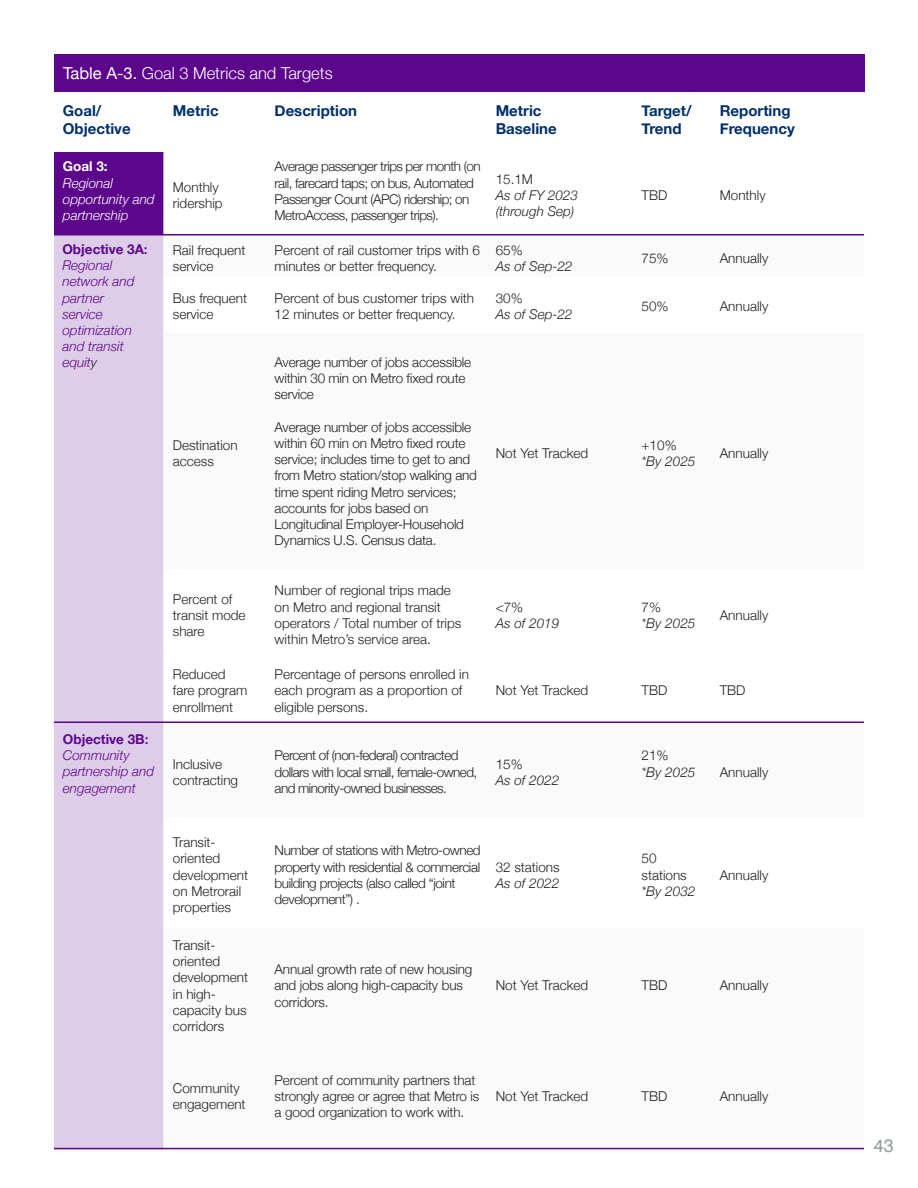
<style>
.page{position:relative;width:918px;height:1188px;background:#fff}
.page>*{position:absolute;margin:0;border:0;box-sizing:border-box;transform-origin:0 0}
.t1{font:18px "Helvetica";color:#919d9d}
.t2{font:300 16.5px "Helvetica Neue";color:#fff}
.t3{font:700 15px/18px "Helvetica Neue";color:#002f6c}
.t4{font:300 13.5px/16.2px "Helvetica Neue";letter-spacing:-.01em;color:#231f20}
.t5{font:300 13.5px/16.2px "Helvetica Neue";letter-spacing:-.04em;color:#231f20}
.t6{font:italic 300 13.5px/16.2px "Helvetica Neue";color:#5c068c}
.t7{font:300 13.5px/16.2px "Helvetica Neue";letter-spacing:-.03em;color:#231f20}
.t8{font:italic 300 13.5px "Helvetica Neue";color:#231f20}
.t9{font:italic 300 13.5px/16.2px "Helvetica Neue";color:#fff}
.s1{font-weight:400}
.s2{font-weight:700;font-style:normal}
.s3{font-weight:500;font-style:normal}
.s4{color:#231f20}
</style>
<div class="page">
<svg style="left:54px;top:91px;width:809px;height:1px"></svg>
<div style="left:54px;top:152px;width:110px;height:83px;background:#5c068c"></div>
<div style="left:54px;top:236px;width:109px;height:912px;background:#decde8"></div>
<hr style="left:163px;top:152px;width:1px;height:83px;background:#fff">
<div style="left:54px;top:54px;width:810px;height:37px;background:#5c068c"></div>
<hr style="left:54px;top:722px;width:810px;height:1px;background:#5c068c">
<hr style="left:54px;top:234px;width:810px;height:2px;background:#5c068c">
<hr style="left:54px;top:1148px;width:810px;height:1px;background:#5c068c">
<p class="t2" style="left:63px;top:59px;width:271px"><span class="s1">Table A-3.</span> Goal 3 Metrics and Targets</p>
<p class="t3" style="left:63px;top:102px;width:40px">Goal/</p>
<p class="t3" style="left:63px;top:120px;width:69px">Objective</p>
<p class="t9" style="left:63px;top:158px;width:52px"><span class="s2">Goal 3:<br></span>Regional</p>
<p class="t9" style="left:63px;top:190px;width:93px">opportunity and</p>
<p class="t9" style="left:63px;top:206px;width:67px">partnership</p>
<p class="t6" style="left:62px;top:240px;width:87px"><span class="s2">Objective 3A</span><span class="s3">:<br></span>Regional network and partner</p>
<p class="t6" style="left:62px;top:305px;width:71px">service optimization and transit equit<span class="s4">y</span></p>
<p class="t3" style="left:173px;top:102px;width:47px">Metric</p>
<p class="t3" style="left:275px;top:102px;width:84px">Description</p>
<p class="t3" style="left:496px;top:102px;width:47px">Metric</p>
<p class="t3" style="left:496px;top:120px;width:63px">Baseline</p>
<p class="t4" style="left:173px;top:178px;width:51px">Monthly ridership</p>
<p class="t5" style="left:275px;top:157px;width:208px">Average passenger trips per month (on rail, farecard taps; on bus, Automated Passenger Count (APC) ridership; on MetroAccess, passenger trips).</p>
<p class="t4" style="left:496px;top:170px;width:39px">15.1M</p>
<p class="t8" style="left:496px;top:185px;width:84px">As of FY 2023</p>
<p class="t8" style="left:496px;top:201px;width:80px">(through Sep)</p>
<p class="t4" style="left:173px;top:241px;width:74px">Rail frequent service</p>
<p class="t4" style="left:275px;top:241px;width:207px">Percent of rail customer trips with 6 minutes or better frequency.</p>
<p class="t4" style="left:496px;top:241px;width:29px">65%</p>
<p class="t8" style="left:496px;top:255px;width:78px">As of Sep-22</p>
<p class="t4" style="left:173px;top:289px;width:76px">Bus frequent service</p>
<p class="t4" style="left:275px;top:289px;width:201px">Percent of bus customer trips with<br>12 minutes or better frequency.</p>
<p class="t4" style="left:496px;top:289px;width:29px">30%</p>
<p class="t8" style="left:496px;top:304px;width:78px">As of Sep-22</p>
<p class="t4" style="left:173px;top:436px;width:66px">Destination access</p>
<p class="t4" style="left:275px;top:353px;width:198px">Average number of jobs accessible within 30 min on Metro fixed route service</p>
<p class="t4" style="left:275px;top:418px;width:204px">Average number of jobs accessible within 60 min on Metro fixed route service; includes time to get to and from Metro station/stop walking and time spent riding Metro services; accounts for jobs based on<br>Longitudinal Employer-Household<br>Dynamics U.S. Census data.</p>
<p class="t4" style="left:173px;top:590px;width:74px">Percent of transit mode share</p>
<p class="t4" style="left:275px;top:582px;width:188px">Number of regional trips made on Metro and regional transit operators / Total number of trips within Metro’s service area.</p>
<p class="t4" style="left:496px;top:444px;width:94px">Not Yet Tracked</p>
<p class="t4" style="left:496px;top:598px;width:29px">&lt;7%</p>
<p class="t8" style="left:496px;top:612px;width:65px">As of 2019</p>
<p class="t3" style="left:642px;top:102px;width:52px">Target/<br>Trend</p>
<p class="t3" style="left:720px;top:102px;width:77px">Reporting<br>Frequency</p>
<p class="t4" style="left:642px;top:186px;width:27px">TBD</p>
<p class="t4" style="left:720px;top:186px;width:47px">Monthly</p>
<p class="t4" style="left:642px;top:249px;width:29px">75%</p>
<p class="t4" style="left:720px;top:249px;width:50px">Annually</p>
<p class="t4" style="left:642px;top:297px;width:29px">50%</p>
<p class="t4" style="left:720px;top:297px;width:50px">Annually</p>
<p class="t4" style="left:642px;top:436px;width:37px">+10%</p>
<p class="t8" style="left:642px;top:450px;width:55px">*By 2025</p>
<p class="t4" style="left:720px;top:444px;width:50px">Annually</p>
<p class="t4" style="left:642px;top:598px;width:21px">7%</p>
<p class="t8" style="left:642px;top:612px;width:55px">*By 2025</p>
<p class="t4" style="left:720px;top:606px;width:50px">Annually</p>
<p class="t6" style="left:63px;top:730px;width:93px"><span class="s2">Objective 3B</span><span class="s3">:<br></span>Community partnership and engagement</p>
<p class="t4" style="left:173px;top:665px;width:76px">Reduced fare program enrollment</p>
<p class="t4" style="left:275px;top:665px;width:196px">Percentage of persons enrolled in each program as a proportion of eligible persons.</p>
<p class="t4" style="left:496px;top:682px;width:94px">Not Yet Tracked</p>
<p class="t4" style="left:642px;top:682px;width:27px">TBD</p>
<p class="t4" style="left:720px;top:682px;width:27px">TBD</p>
<p class="t4" style="left:173px;top:755px;width:67px">Inclusive contracting</p>
<p class="t5" style="left:275px;top:747px;width:204px">Percent of (non-federal) contracted dollars with local small, female-owned, and minority-owned businesses.</p>
<p class="t4" style="left:496px;top:755px;width:29px">15%</p>
<p class="t8" style="left:496px;top:769px;width:65px">As of 2022</p>
<p class="t4" style="left:173px;top:833px;width:77px">Transit&shy;oriented development on Metrorail properties</p>
<p class="t7" style="left:275px;top:841px;width:208px">Number of stations with Metro-owned property with residential &amp; commercial building projects (also called “joint development”) .</p>
<p class="t4" style="left:496px;top:858px;width:66px">32 stations</p>
<p class="t8" style="left:496px;top:872px;width:65px">As of 2022</p>
<p class="t4" style="left:642px;top:747px;width:29px">21%</p>
<p class="t8" style="left:642px;top:761px;width:55px">*By 2025</p>
<p class="t4" style="left:720px;top:763px;width:50px">Annually</p>
<p class="t4" style="left:642px;top:850px;width:17px">50</p>
<p class="t4" style="left:642px;top:866px;width:47px">stations</p>
<p class="t8" style="left:642px;top:880px;width:55px">*By 2032</p>
<p class="t4" style="left:720px;top:866px;width:50px">Annually</p>
<p class="t4" style="left:173px;top:936px;width:77px">Transit&shy;oriented development in high&shy;capacity bus corridors</p>
<p class="t4" style="left:275px;top:960px;width:199px">Annual growth rate of new housing and jobs along high-capacity bus corridors.</p>
<p class="t4" style="left:496px;top:977px;width:94px">Not Yet Tracked</p>
<p class="t4" style="left:642px;top:977px;width:27px">TBD</p>
<p class="t4" style="left:720px;top:977px;width:50px">Annually</p>
<p class="t4" style="left:173px;top:1079px;width:74px">Community engagement</p>
<p class="t4" style="left:275px;top:1071px;width:206px">Percent of community partners that strongly agree or agree that Metro is a good organization to work with.</p>
<p class="t4" style="left:496px;top:1087px;width:94px">Not Yet Tracked</p>
<p class="t4" style="left:642px;top:1087px;width:27px">TBD</p>
<p class="t4" style="left:720px;top:1087px;width:50px">Annually</p>
<h1 class="t1" style="left:874px;top:1132px;width:22px">43</h1>
</div>
